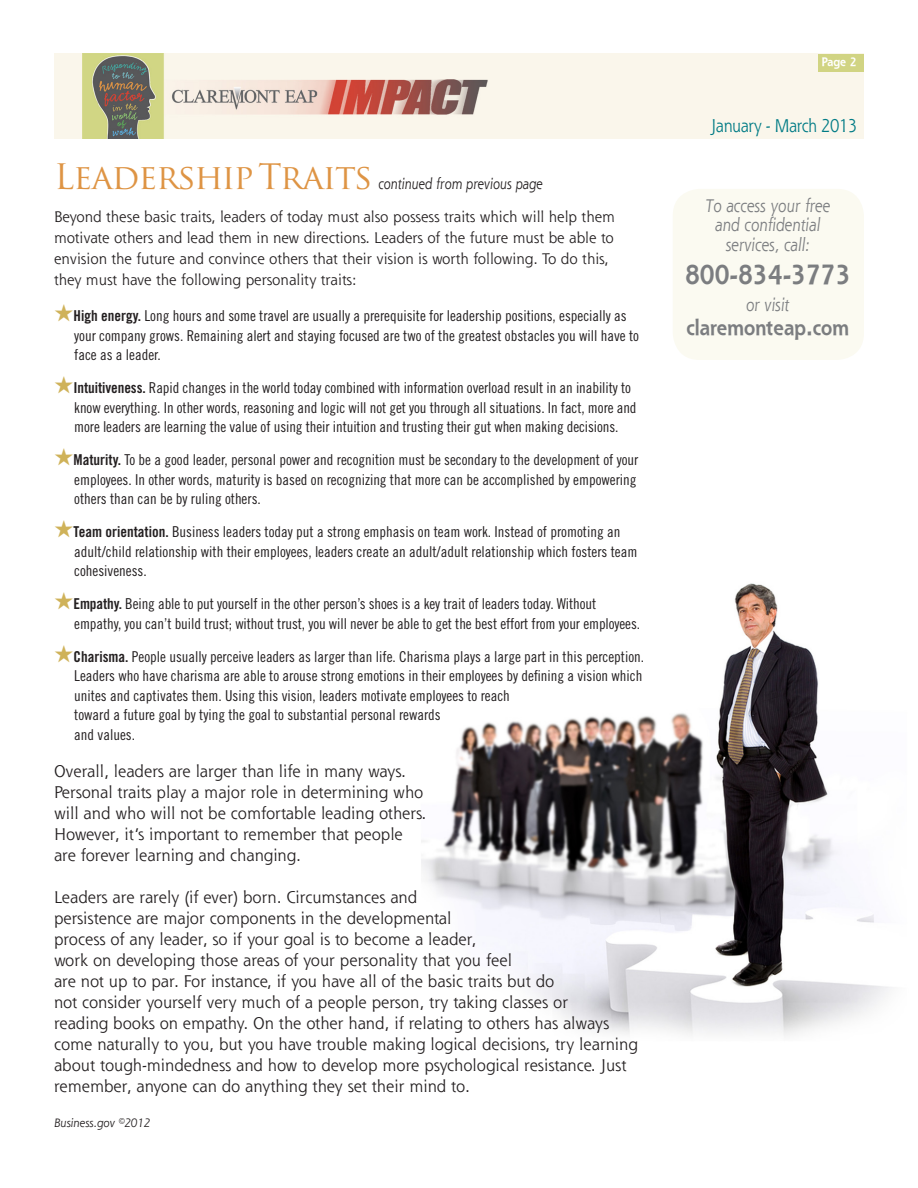
<style>
.page{position:relative;width:918px;height:1188px;background:#fff}
.page>*{position:absolute;margin:0;border:0;box-sizing:border-box;transform-origin:0 0}
.ballotBox{font:34.2px "Trajan Pro";letter-spacing:-.03em;color:#de9444}
.hang_indent{font:700 27px "Shannon";color:#7b7d80;scale:.9 1}
.hang_indent-2{font:700 21px "Shannon";color:#7b7d80;scale:.9 1}
.hang_indent-3{font:italic 18px/19.5px "Shannon ATT";color:#7b7d80;text-align:center;scale:.9 1}
.t1{font:18px "Shannon Std";letter-spacing:-.025em;color:#007b85;scale:.9 1}
.ballotBox-2{font:16.5px/21px "Shannon Std";color:#231f20}
.ballotBox-3{font:15px/19.5px "Trade Gothic Cond Eighteen";color:#231f20}
.ballotBox-4{font:15px/21px "Shannon Std";color:#231f20}
.t2{font:italic 15px "Shannon ATT";color:#231f20;scale:.9 1}
.ballotBox-5{font:italic 12px "Shannon ATT";color:#231f20}
.hang_indent-4{font:700 12px "Shannon";color:#fff;scale:.9 1}
.s1{color:#cfb259}
.s2{font-family:"Trade Gothic Bold Cond Twenty"}
</style>
<div class="page">
<img style="left:421px;top:583px;width:471px;height:453px">
<img style="left:54px;top:54px;width:810px;height:85px">
<div style="left:819px;top:54px;width:45px;height:18px;background:#d1d483"></div>
<div style="left:673px;top:189px;width:191px;height:171px;background:#fbfaf1;border-radius:27px"></div>
<p class="ballotBox" style="left:54px;top:155px;width:320px">Leadership Traits</p>
<p class="t2" style="left:378px;top:174px;width:184px">continued from previous page</p>
<p class="ballotBox-4" style="left:54px;top:205px;width:563px">Beyond these basic traits, leaders of today must also possess traits which will help them motivate others and lead them in new directions. Leaders of the future must be able to envision the future and convince others that their vision is worth following. To do this, they must have the following personality traits:</p>
<p class="ballotBox-3" style="left:74px;top:306px;width:566px;text-indent:-20px"><span class="s1">★</span><span class="s2">High energy.</span> Long hours and some travel are usually a prerequisite for leadership positions, especially as your company grows. Remaining alert and staying focused are two of the greatest obstacles you will have to face as a leader.</p>
<p class="ballotBox-3" style="left:74px;top:378px;width:564px;text-indent:-20px"><span class="s1">★</span><span class="s2">Intuitiveness.</span> Rapid changes in the world today combined with information overload result in an inability to know everything. In other words, reasoning and logic will not get you through all situations. In fact, more and more leaders are learning the value of using their intuition and trusting their gut when making decisions.</p>
<p class="ballotBox-3" style="left:74px;top:450px;width:566px;text-indent:-20px"><span class="s1">★</span><span class="s2">Maturity.</span> To be a good leader, personal power and recognition must be secondary to the development of your employees. In other words, maturity is based on recognizing that more can be accomplished by empowering others than can be by ruling others.</p>
<p class="ballotBox-3" style="left:74px;top:522px;width:565px;text-indent:-20px"><span class="s1">★</span><span class="s2">Team orientation.</span> Business leaders today put a strong emphasis on team work. Instead of promoting an adult/child relationship with their employees, leaders create an adult/adult relationship which fosters team cohesiveness.</p>
<p class="ballotBox-3" style="left:74px;top:594px;width:567px;text-indent:-20px"><span class="s1">★</span><span class="s2">Empathy.</span> Being able to put yourself in the other person’s shoes is a key trait of leaders today. Without empathy, you can’t build trust; without trust, you will never be able to get the best effort from your employees.</p>
<p class="ballotBox-3" style="left:74px;top:646px;width:571px;text-indent:-20px"><span class="s1">★</span><span class="s2">Charisma.</span> People usually perceive leaders as larger than life. Charisma plays a large part in this perception.<br>Leaders who have charisma are able to arouse strong emotions in their employees by defining a vision which unites and captivates them. Using this vision, leaders motivate employees to reach<br>toward a future goal by tying the goal to substantial personal rewards<br>and values.</p>
<p class="ballotBox-2" style="left:54px;top:761px;width:374px">Overall, leaders are larger than life in many ways.<br>Personal traits play a major role in determining who will and who will not be comfortable leading others.<br>However, it’s important to remember that people are forever learning and changing.</p>
<p class="ballotBox-2" style="left:54px;top:887px;width:585px">Leaders are rarely (if ever) born. Circumstances and<br>persistence are major components in the developmental<br>process of any leader, so if your goal is to become a leader,<br>work on developing those areas of your personality that you feel<br>are not up to par. For instance, if you have all of the basic traits but do<br>not consider yourself very much of a people person, try taking classes or<br>reading books on empathy. On the other hand, if relating to others has always come naturally to you, but you have trouble making logical decisions, try learning about tough-mindedness and how to develop more psychological resistance. Just remember, anyone can do anything they set their mind to.</p>
<p class="ballotBox-5" style="left:54px;top:1115px;width:98px">Business.gov ©2012</p>
<p class="hang_indent-4" style="left:821px;top:55px;width:41px">Page 2</p>
<p class="t1" style="left:711px;top:115px;width:164px">January - March 2013</p>
<p class="hang_indent-3" style="left:705px;top:196px;width:140px">To access your free and confidential services, call:</p>
<p class="hang_indent" style="left:685px;top:258px;width:185px">800-834-3773</p>
<p class="hang_indent-3" style="left:746px;top:295px;width:49px">or visit</p>
<p class="hang_indent-2" style="left:686px;top:315px;width:182px">claremonteap.com</p>
</div>
